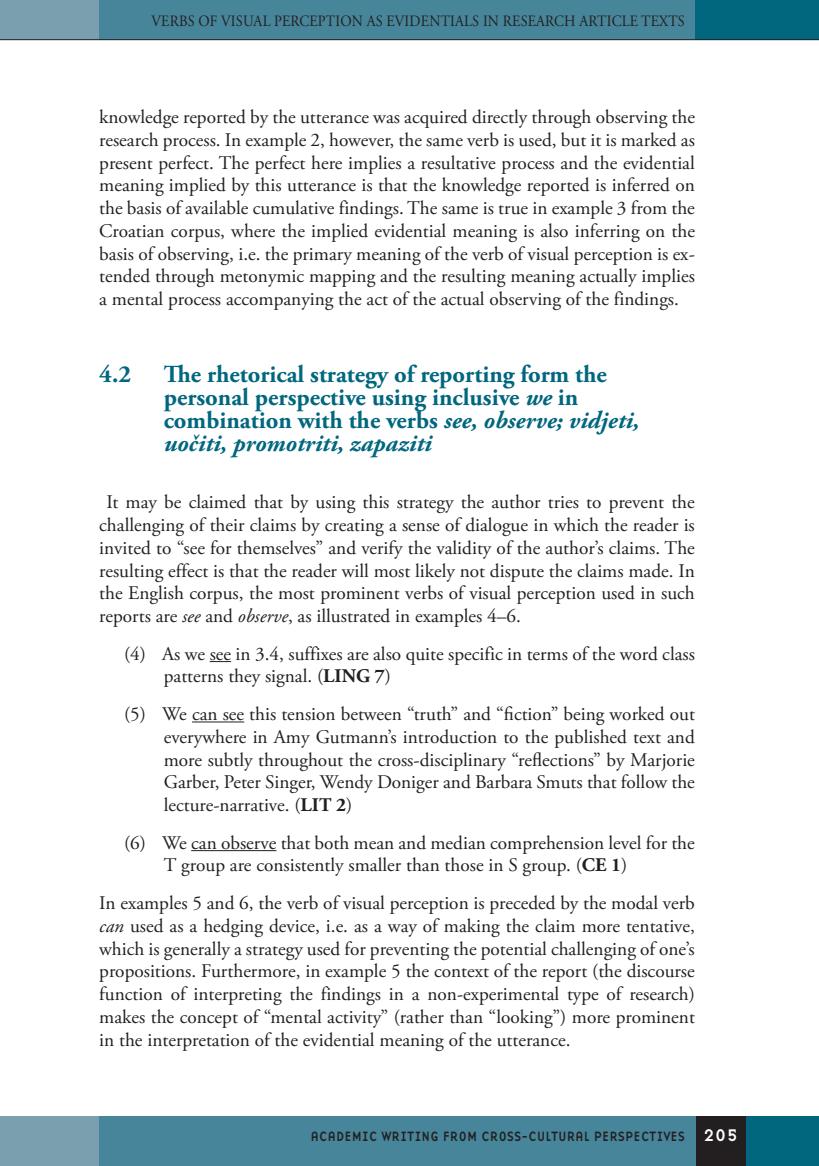
<style>
.page{position:relative;width:819px;height:1166px;background:#fff}
.page>*{position:absolute;margin:0;border:0;box-sizing:border-box;transform-origin:0 0}
.R_Naslov_-_Druga_rav{font:700 24.5px/22.8px "Adobe Garamond Pro";color:#00677f}
.Navaden{font:19.25px/22.8px "Adobe Garamond Pro";color:#231f20;text-align:justify}
.t1{font:15.75px "Adobe Garamond Pro";letter-spacing:.015em;color:#231f20;scale:.9 1}
.t2{font:14px "Base Nine";letter-spacing:-.01em;color:#231f20;scale:.93 1}
.s1{font-style:italic}
.s2{font-weight:700}
.s3{font-size:17.5px;color:#fff}
</style>
<div class="page">
<div style="left:99px;top:0;width:596px;height:40px;background:#47859a"></div>
<div style="left:0;top:0;width:99px;height:40px;background:#7aa0b0"></div>
<div style="left:694px;top:0;width:124px;height:40px;background:#00677f"></div>
<hr style="left:0;top:39px;width:818px;height:1px;background:#231f20">
<div style="left:74px;top:1116px;width:622px;height:50px;background:#47859a"></div>
<div style="left:0;top:1116px;width:99px;height:50px;background:#7aa0b0"></div>
<div style="left:745px;top:1116px;width:73px;height:50px;background:#00677f"></div>
<div style="left:695px;top:1116px;width:50px;height:50px;background:#231f20"></div>
<svg style="left:210px;top:661px;width:21px;height:1px"></svg>
<hr style="left:192px;top:721px;width:52px;height:1px;background:#231f20">
<hr style="left:191px;top:850px;width:85px;height:1px;background:#231f20">
<p class="t1" style="left:151px;top:11px;width:594px">VERBS OF VISUAL PERCEPTION AS EVIDENTIALS IN RESEARCH ARTICLE TEXTS</p>
<p class="Navaden" style="left:99px;top:106px;width:597px">knowledge reported by the utterance was acquired directly through observing the research process. In example 2, however, the same verb is used, but it is marked as present perfect. The perfect here implies a resultative process and the evidential meaning implied by this utterance is that the knowledge reported is inferred on the basis of available cumulative findings. The same is true in example 3 from the Croatian corpus, where the implied evidential meaning is also inferring on the basis of observing, i.e. the primary meaning of the verb of visual perception is ex&shy;tended through metonymic mapping and the resulting meaning actually implies a mental process accompanying the act of the actual observing of the findings.</p>
<p class="R_Naslov_-_Druga_rav" style="left:99px;top:364px;width:33px">4.2</p>
<p class="R_Naslov_-_Druga_rav" style="left:164px;top:364px;width:477px">The rhetorical strategy of reporting form the personal perspective using inclusive <span class="s1">we</span> in combination with the verbs <span class="s1">see, observe; vidjeti, uočiti, promotriti, zapaziti</span></p>
<p class="Navaden" style="left:99px;top:491px;width:597px;text-indent:7px">It may be claimed that by using this strategy the author tries to prevent the challenging of their claims by creating a sense of dialogue in which the reader is invited to “see for themselves” and verify the validity of the author’s claims. The resulting effect is that the reader will most likely not dispute the claims made. In the English corpus, the most prominent verbs of visual perception used in such reports are <span class="s1">see</span> and <span class="s1">observe</span>, as illustrated in examples 4–6.</p>
<p class="Navaden" style="left:164px;top:643px;width:532px;text-indent:-40px">(4) As we see in 3.4, suffixes are also quite specific in terms of the word class patterns they signal. (<span class="s2">LING 7</span>)</p>
<p class="Navaden" style="left:164px;top:703px;width:532px;text-indent:-40px">(5) We can see this tension between “truth” and “fiction” being worked out everywhere in Amy Gutmann’s introduction to the published text and more subtly throughout the cross-disciplinary “reflections” by Marjorie Garber, Peter Singer, Wendy Doniger and Barbara Smuts that follow the lecture-narrative. (<span class="s2">LIT 2</span>)</p>
<p class="Navaden" style="left:164px;top:832px;width:532px;text-indent:-40px">(6) We can observe that both mean and median comprehension level for the<br>T group are consistently smaller than those in S group. (<span class="s2">CE 1</span>)</p>
<p class="Navaden" style="left:99px;top:892px;width:597px">In examples 5 and 6, the verb of visual perception is preceded by the modal verb <span class="s1">can</span> used as a hedging device, i.e. as a way of making the claim more tentative, which is generally a strategy used for preventing the potential challenging of one’s propositions. Furthermore, in example 5 the context of the report (the discourse function of interpreting the findings in a non-experimental type of research) makes the concept of “mental activity” (rather than “looking”) more prominent in the interpretation of the evidential meaning of the utterance.</p>
<p class="t2" style="left:310px;top:1126px;width:461px">ACADEMIC WRITING FROM CROSS-CULTURAL PERSPECTIVES <span class="s3">205</span></p>
</div>
